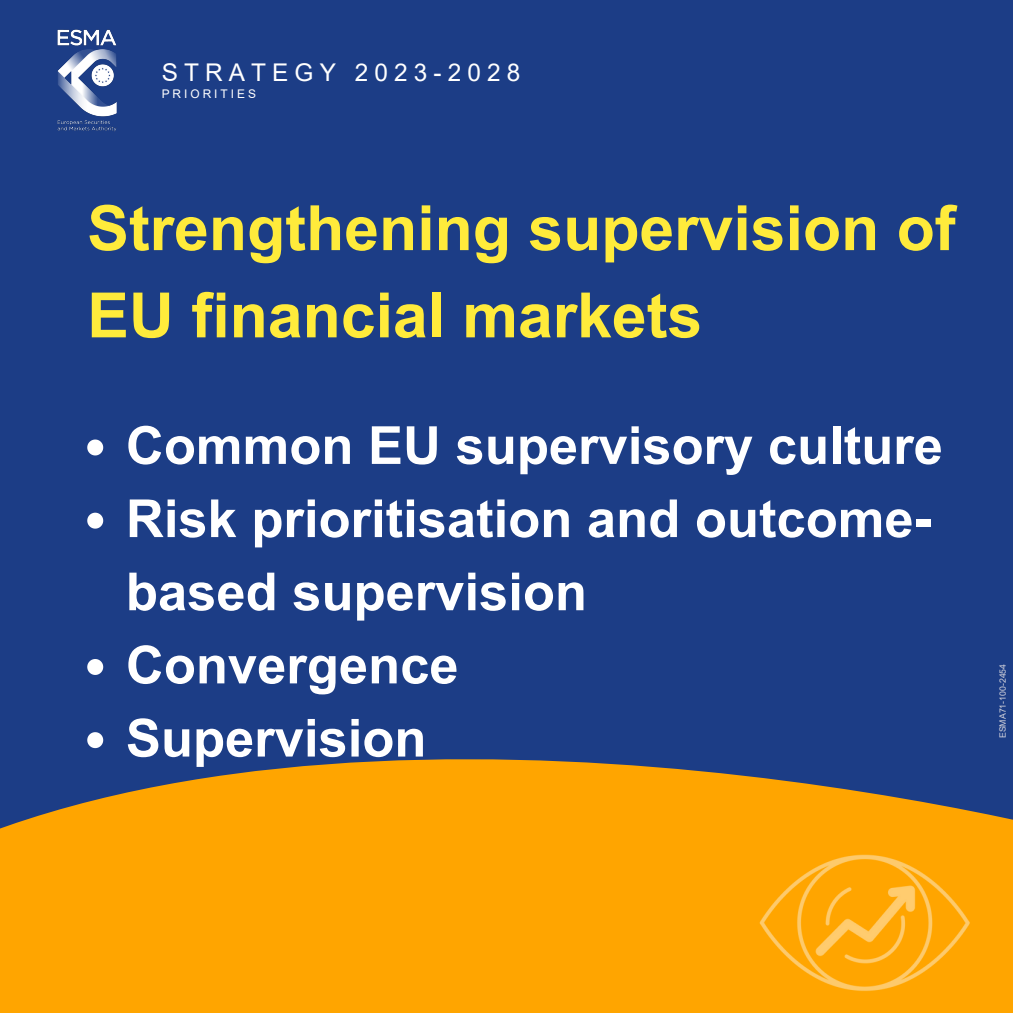
<style>
.page{position:relative;width:1013px;height:1013px;background:#fff}
.page>*{position:absolute;margin:0;border:0;box-sizing:border-box;transform-origin:0 0}
.t1{font:700 62.5px/87.2px "Arial";color:#ffeb3b}
.t2{font:700 52.5px/73.1px "Arial";color:#fff}
.t3{font:24.38px "Arial";letter-spacing:.25em;color:#fff}
.t4{font:11.88px "Arial";letter-spacing:.25em;color:#fff}
.t5{font:8.75px "Arial";color:#d2d2db}
</style>
<div class="page">
<div style="left:0;top:0;width:1012px;height:1012px;background:#1c3d86"></div>
<svg style="left:0;top:665px;width:1012px;height:347px;fill:#ffa500"></svg>
<svg style="left:87px;top:439px;width:16px;height:16px"></svg>
<svg style="left:87px;top:512px;width:16px;height:16px"></svg>
<svg style="left:87px;top:659px;width:16px;height:16px"></svg>
<svg style="left:87px;top:732px;width:16px;height:16px"></svg>
<img style="left:57px;top:29px;width:60px;height:103px">
<img style="left:751px;top:846px;width:226px;height:166px">
<p class="t3" style="left:162px;top:59px;width:360px">STRATEGY 2023-2028</p>
<p class="t4" style="left:162px;top:87px;width:96px">PRIORITIES</p>
<p class="t1" style="left:87px;top:185px;width:869px">Strengthening supervision of<br>EU financial markets</p>
<p class="t2" style="left:126px;top:409px;width:818px">Common EU supervisory culture<br>Risk prioritisation and outcome&shy;based supervision<br>Convergence<br>Supervision</p>
<p class="t5" style="left:998px;top:738px;width:76px;rotate:-90deg">ESMA71-100-2454</p>
</div>
